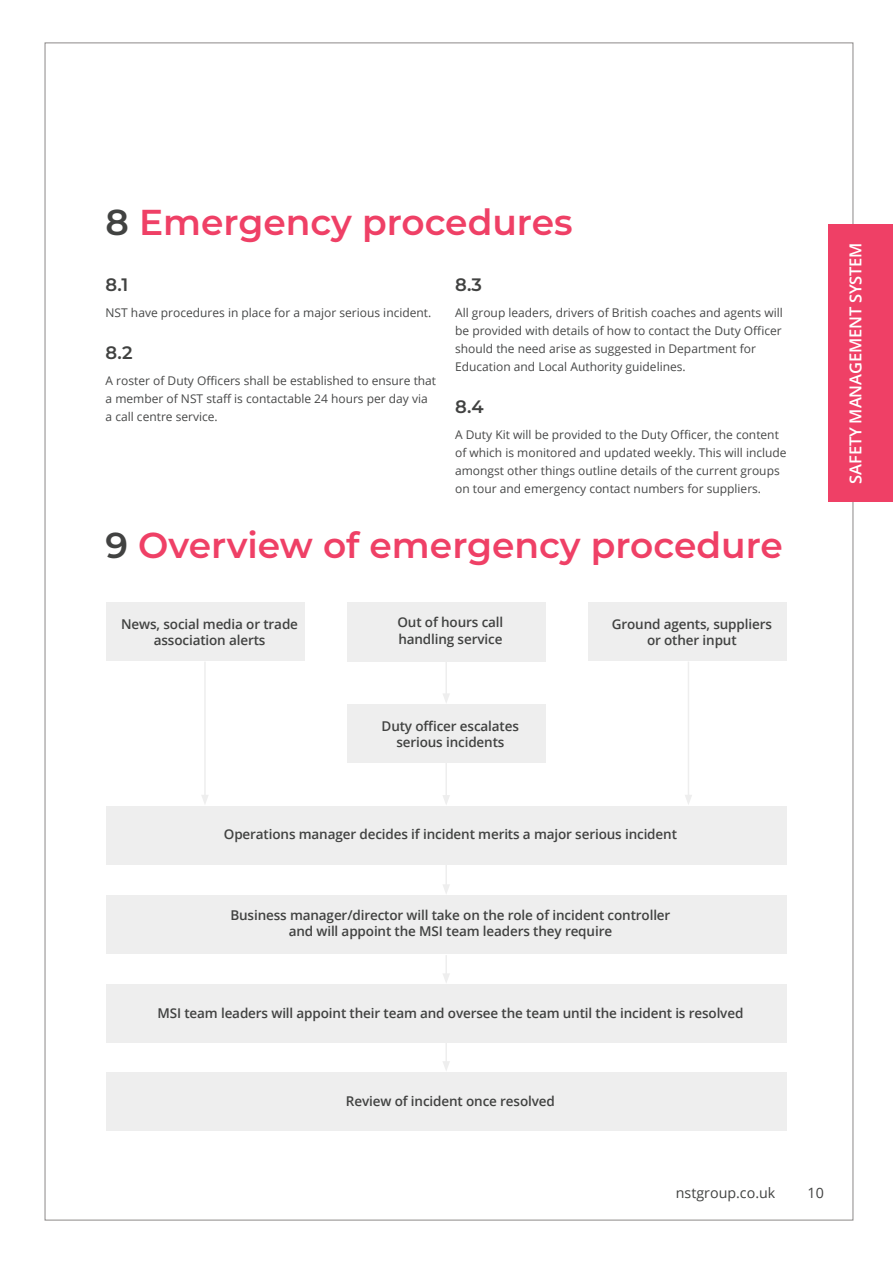
<style>
.page{position:relative;width:893px;height:1263px;background:#fff}
.page>*{position:absolute;margin:0;border:0;box-sizing:border-box;transform-origin:0 0}
.t1{font:600 36px "Montserrat";color:#ef4066}
.t2{font:600 18px "Montserrat";color:#414241}
.t3{font:600 16.5px "Open Sans";letter-spacing:-.01em;color:#fff}
.t4{font:14.25px "Open Sans";color:#414241}
.t5{font:600 13.5px/16.2px "Open Sans";letter-spacing:-.01em;color:#414241;text-align:center}
.t6{font:12px/18px "Open Sans";color:#474848}
.s1{color:#414241}
</style>
<div class="page">
<div style="left:106px;top:602px;width:198px;height:59px;background:#eee"></div>
<div style="left:588px;top:602px;width:199px;height:59px;background:#eee"></div>
<div style="left:347px;top:704px;width:198px;height:59px;background:#eee"></div>
<div style="left:106px;top:806px;width:681px;height:58px;background:#eee"></div>
<div style="left:106px;top:895px;width:681px;height:59px;background:#eee"></div>
<div style="left:106px;top:984px;width:681px;height:59px;background:#eee"></div>
<div style="left:106px;top:1072px;width:681px;height:59px;background:#eee"></div>
<div style="left:347px;top:602px;width:199px;height:59px;background:#eee"></div>
<hr style="left:204px;top:661px;width:2px;height:136px;background:#eee">
<svg style="left:201px;top:795px;width:7px;height:9px"></svg>
<hr style="left:688px;top:661px;width:1px;height:136px;background:#eee">
<svg style="left:685px;top:795px;width:7px;height:9px"></svg>
<hr style="left:445px;top:661px;width:2px;height:35px;background:#eee">
<svg style="left:443px;top:693px;width:7px;height:10px"></svg>
<hr style="left:445px;top:763px;width:2px;height:34px;background:#eee">
<svg style="left:443px;top:795px;width:7px;height:10px"></svg>
<hr style="left:445px;top:865px;width:2px;height:22px;background:#eee">
<svg style="left:443px;top:884px;width:7px;height:10px"></svg>
<hr style="left:445px;top:955px;width:2px;height:21px;background:#eee">
<svg style="left:443px;top:973px;width:7px;height:10px"></svg>
<hr style="left:445px;top:1043px;width:2px;height:20px;background:#eee">
<svg style="left:443px;top:1061px;width:7px;height:10px"></svg>
<div style="left:828px;top:224px;width:65px;height:278px;background:#ef4066"></div>
<p class="t1" style="left:106px;top:196px;width:469px"><span class="s1">8</span> Emergency procedures</p>
<p class="t2" style="left:106px;top:272px;width:24px">8.1</p>
<p class="t6" style="left:106px;top:304px;width:327px">NST have procedures in place for a major serious incident.</p>
<p class="t2" style="left:106px;top:340px;width:28px">8.2</p>
<p class="t6" style="left:106px;top:371px;width:332px">A roster of Duty Officers shall be established to ensure that a member of NST staff is contactable 24 hours per day via a call centre service.</p>
<p class="t2" style="left:455px;top:272px;width:28px">8.3</p>
<p class="t6" style="left:455px;top:304px;width:329px">All group leaders, drivers of British coaches and agents will be provided with details of how to contact the Duty Officer should the need arise as suggested in Department for Education and Local Authority guidelines.</p>
<p class="t2" style="left:455px;top:394px;width:30px">8.4</p>
<p class="t6" style="left:455px;top:425px;width:333px">A Duty Kit will be provided to the Duty Officer, the content of which is monitored and updated weekly. This will include amongst other things outline details of the current groups on tour and emergency contact numbers for suppliers.</p>
<p class="t1" style="left:106px;top:520px;width:679px"><span class="s1">9</span> Overview of emergency procedure</p>
<p class="t5" style="left:397px;top:614px;width:107px">Out of hours call</p>
<p class="t5" style="left:398px;top:630px;width:106px">handling service</p>
<p class="t5" style="left:121px;top:616px;width:178px">News, social media or trade association alerts</p>
<p class="t5" style="left:612px;top:616px;width:162px">Ground agents, suppliers or other input</p>
<p class="t5" style="left:382px;top:717px;width:139px">Duty officer escalates</p>
<p class="t5" style="left:396px;top:734px;width:110px">serious incidents</p>
<p class="t3" style="left:844px;top:484px;width:243px;rotate:-90deg">SAFETY MANAGEMENT SYSTEM</p>
<p class="t5" style="left:224px;top:826px;width:455px">Operations manager decides if incident merits a major serious incident</p>
<p class="t5" style="left:230px;top:906px;width:441px">Business manager/director will take on the role of incident controller</p>
<p class="t5" style="left:289px;top:922px;width:325px">and will appoint the MSI team leaders they require</p>
<p class="t5" style="left:157px;top:1004px;width:587px">MSI team leaders will appoint their team and oversee the team until the incident is resolved</p>
<p class="t5" style="left:346px;top:1092px;width:210px">Review of incident once resolved</p>
<p class="t4" style="left:676px;top:1183px;width:101px">nstgroup.co.uk</p>
<p class="t4" style="left:808px;top:1183px;width:18px">10</p>
</div>
